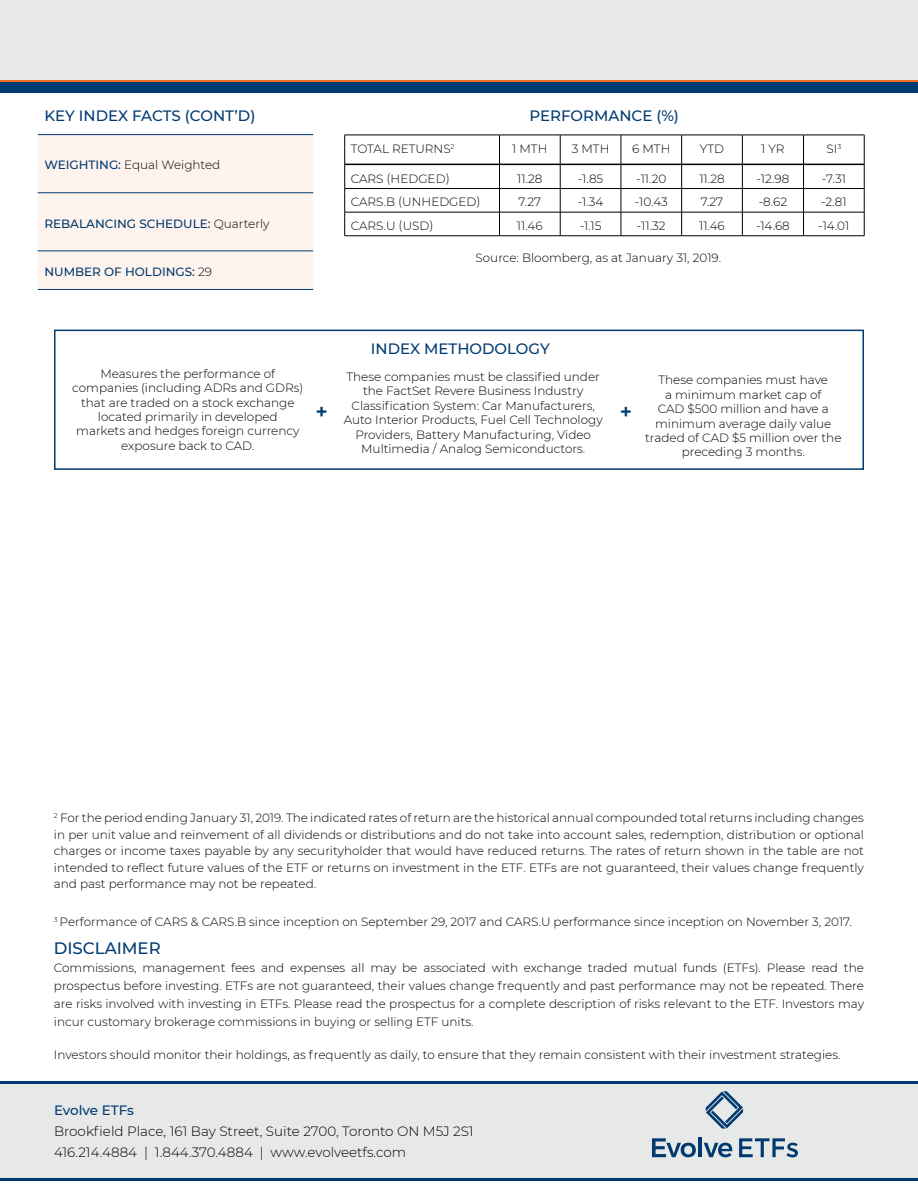
<style>
.page{position:relative;width:918px;height:1188px;background:#fff}
.page>*{position:absolute;margin:0;border:0;box-sizing:border-box;transform-origin:0 0}
.t1{font:600 21px "Montserrat";color:#003a70}
.t2{font:500 16.5px "Montserrat";color:#003a70}
.t3{font:500 15px "Montserrat";color:#003a70}
.t4{font:300 13.5px/21px "Montserrat";color:#000}
.t5{font:500 13.5px "Montserrat";letter-spacing:-.005em;color:#003a70}
.t6{font:300 12px/14.4px "Montserrat";color:#000;text-align:center}
.t7{font:500 12px "Montserrat";color:#003a70}
.s1{font-weight:500;color:#003a70}
.s2{font-weight:300;color:#000}
</style>
<div class="page">
<hr style="left:345px;top:164px;width:154px;height:1px;background:#000">
<hr style="left:500px;top:164px;width:60px;height:1px;background:#000">
<hr style="left:560px;top:164px;width:61px;height:1px;background:#000">
<hr style="left:621px;top:164px;width:60px;height:1px;background:#000">
<hr style="left:682px;top:164px;width:60px;height:1px;background:#000">
<hr style="left:743px;top:164px;width:60px;height:1px;background:#000">
<hr style="left:804px;top:164px;width:60px;height:1px;background:#000">
<hr style="left:500px;top:135px;width:60px;height:1px;background:#000">
<hr style="left:345px;top:135px;width:154px;height:1px;background:#000">
<svg style="left:499px;top:135px;width:1px;height:101px"></svg>
<hr style="left:560px;top:135px;width:61px;height:1px;background:#000">
<hr style="left:621px;top:135px;width:61px;height:1px;background:#000">
<hr style="left:682px;top:135px;width:60px;height:1px;background:#000">
<svg style="left:560px;top:135px;width:1px;height:101px"></svg>
<svg style="left:621px;top:135px;width:1px;height:101px"></svg>
<svg style="left:681px;top:135px;width:1px;height:101px"></svg>
<hr style="left:742px;top:135px;width:62px;height:1px;background:#000">
<hr style="left:804px;top:135px;width:60px;height:1px;background:#000">
<svg style="left:742px;top:135px;width:1px;height:101px"></svg>
<svg style="left:803px;top:135px;width:1px;height:101px"></svg>
<svg style="left:864px;top:135px;width:1px;height:101px"></svg>
<hr style="left:345px;top:188px;width:154px;height:1px;background:#000">
<hr style="left:500px;top:188px;width:60px;height:1px;background:#000">
<hr style="left:560px;top:188px;width:61px;height:1px;background:#000">
<hr style="left:621px;top:188px;width:61px;height:1px;background:#000">
<hr style="left:682px;top:188px;width:60px;height:1px;background:#000">
<hr style="left:742px;top:188px;width:62px;height:1px;background:#000">
<hr style="left:804px;top:188px;width:60px;height:1px;background:#000">
<hr style="left:345px;top:212px;width:154px;height:1px;background:#000">
<svg style="left:344px;top:135px;width:1px;height:101px"></svg>
<hr style="left:500px;top:212px;width:60px;height:1px;background:#000">
<hr style="left:560px;top:212px;width:61px;height:1px;background:#000">
<hr style="left:621px;top:212px;width:61px;height:1px;background:#000">
<hr style="left:682px;top:212px;width:60px;height:1px;background:#000">
<hr style="left:742px;top:212px;width:62px;height:1px;background:#000">
<hr style="left:804px;top:212px;width:60px;height:1px;background:#000">
<hr style="left:345px;top:236px;width:154px;height:1px;background:#000">
<hr style="left:500px;top:236px;width:60px;height:1px;background:#000">
<hr style="left:560px;top:236px;width:61px;height:1px;background:#000">
<hr style="left:621px;top:236px;width:61px;height:1px;background:#000">
<hr style="left:682px;top:236px;width:60px;height:1px;background:#000">
<hr style="left:742px;top:236px;width:62px;height:1px;background:#000">
<hr style="left:804px;top:236px;width:60px;height:1px;background:#000">
<div style="left:0;top:0;width:918px;height:80px;background:#e7e8e8"></div>
<hr style="left:0;top:80px;width:918px;height:3px;background:#ed6b23">
<div style="left:0;top:83px;width:918px;height:10px;background:#003a70"></div>
<div style="left:0;top:1084px;width:918px;height:94px;background:#e7e8e8"></div>
<hr style="left:0;top:1178px;width:918px;height:3px;background:#003a70">
<hr style="left:0;top:1081px;width:918px;height:3px;background:#003a70">
<svg style="left:706px;top:1091px;width:37px;height:38px"></svg>
<svg style="left:652px;top:1138px;width:44px;height:19px"></svg>
<hr style="left:698px;top:1137px;width:4px;height:20px;background:#003a70">
<svg style="left:704px;top:1143px;width:28px;height:14px"></svg>
<svg style="left:739px;top:1138px;width:59px;height:19px"></svg>
<div style="left:38px;top:135px;width:275px;height:154px;background:#fef4ed"></div>
<hr style="left:38px;top:134px;width:275px;height:1px;background:#003a70">
<hr style="left:38px;top:192px;width:275px;height:1px;background:#003a70">
<hr style="left:38px;top:250px;width:275px;height:1px;background:#003a70">
<hr style="left:38px;top:289px;width:275px;height:1px;background:#003a70">
<div style="left:54px;top:330px;width:810px;height:140px;border:2px solid #003a70"></div>
<p class="t3" style="left:44px;top:105px;width:213px">KEY INDEX FACTS (CONT’D)</p>
<p class="t6" style="left:44px;top:158px;width:177px"><span class="s1">WEIGHTING:</span> Equal Weighted</p>
<p class="t7" style="left:44px;top:215px;width:227px">REBALANCING SCHEDULE: <span class="s2">Quarterly</span></p>
<p class="t7" style="left:44px;top:263px;width:169px">NUMBER OF HOLDINGS: <span class="s2">29</span></p>
<p class="t3" style="left:530px;top:106px;width:151px">PERFORMANCE (%)</p>
<p class="t6" style="left:351px;top:141px;width:105px">TOTAL RETURNS<sup>2</sup></p>
<p class="t6" style="left:512px;top:141px;width:37px">1 MTH</p>
<p class="t6" style="left:572px;top:141px;width:39px">3 MTH</p>
<p class="t6" style="left:632px;top:141px;width:40px">6 MTH</p>
<p class="t6" style="left:700px;top:141px;width:26px">YTD</p>
<p class="t6" style="left:761px;top:141px;width:25px">1 YR</p>
<p class="t6" style="left:826px;top:141px;width:16px">SI<sup>3</sup></p>
<p class="t6" style="left:351px;top:171px;width:101px">CARS (HEDGED)</p>
<p class="t6" style="left:517px;top:171px;width:27px">11.28</p>
<p class="t6" style="left:578px;top:171px;width:27px">-1.85</p>
<p class="t6" style="left:636px;top:171px;width:31px">-11.20</p>
<p class="t6" style="left:699px;top:171px;width:27px">11.28</p>
<p class="t6" style="left:757px;top:171px;width:34px">-12.98</p>
<p class="t6" style="left:822px;top:171px;width:26px">-7.31</p>
<p class="t6" style="left:351px;top:194px;width:132px">CARS.B (UNHEDGED)</p>
<p class="t6" style="left:519px;top:194px;width:24px">7.27</p>
<p class="t6" style="left:578px;top:194px;width:27px">-1.34</p>
<p class="t6" style="left:635px;top:194px;width:34px">-10.43</p>
<p class="t6" style="left:701px;top:194px;width:24px">7.27</p>
<p class="t6" style="left:759px;top:194px;width:30px">-8.62</p>
<p class="t6" style="left:821px;top:194px;width:27px">-2.81</p>
<p class="t6" style="left:351px;top:218px;width:84px">CARS.U (USD)</p>
<p class="t6" style="left:517px;top:218px;width:27px">11.46</p>
<p class="t6" style="left:580px;top:218px;width:23px">-1.15</p>
<p class="t6" style="left:637px;top:218px;width:30px">-11.32</p>
<p class="t6" style="left:699px;top:218px;width:27px">11.46</p>
<p class="t6" style="left:756px;top:218px;width:35px">-14.68</p>
<p class="t6" style="left:818px;top:218px;width:33px">-14.01</p>
<p class="t6" style="left:476px;top:250px;width:247px">Source: Bloomberg, as at January 31, 2019.</p>
<p class="t3" style="left:371px;top:338px;width:180px">INDEX METHODOLOGY</p>
<p class="t6" style="left:72px;top:366px;width:233px">Measures the performance of companies (including ADRs and GDRs) that are traded on a stock exchange located primarily in developed markets and hedges foreign currency exposure back to CAD.</p>
<p class="t6" style="left:344px;top:369px;width:260px">These companies must be classified under the FactSet Revere Business Industry Classification System: Car Manufacturers, Auto Interior Products, Fuel Cell Technology Providers, Battery Manufacturing, Video Multimedia / Analog Semiconductors.</p>
<p class="t6" style="left:645px;top:373px;width:198px">These companies must have<br>a minimum market cap of<br>CAD $500 million and have a minimum average daily value traded of CAD $5 million over the preceding 3 months.</p>
<h1 class="t1" style="left:316px;top:397px;width:14px">+</h1>
<h1 class="t1" style="left:620px;top:397px;width:14px">+</h1>
<p class="t6" style="left:54px;top:809px;width:812px;line-height:16.5px;text-align:justify"><sup>2</sup> For the period ending January 31, 2019. The indicated rates of return are the historical annual compounded total returns including changes in per unit value and reinvement of all dividends or distributions and do not take into account sales, redemption, distribution or optional charges or income taxes payable by any securityholder that would have reduced returns. The rates of return shown in the table are not intended to reflect future values of the ETF or returns on investment in the ETF. ETFs are not guaranteed, their values change frequently and past performance may not be repeated.</p>
<p class="t6" style="left:54px;top:914px;width:800px"><sup>3</sup> Performance of CARS &amp; CARS.B since inception on September 29, 2017 and CARS.U performance since inception on November 3, 2017.</p>
<h2 class="t2" style="left:54px;top:937px;width:108px">DISCLAIMER</h2>
<p class="t6" style="left:54px;top:958px;width:812px;line-height:18px;text-align:justify">Commissions, management fees and expenses all may be associated with exchange traded mutual funds (ETFs). Please read the prospectus before investing. ETFs are not guaranteed, their values change frequently and past performance may not be repeated. There are risks involved with investing in ETFs. Please read the prospectus for a complete description of risks relevant to the ETF. Investors may incur customary brokerage commissions in buying or selling ETF units.</p>
<p class="t6" style="left:54px;top:1047px;width:788px">Investors should monitor their holdings, as frequently as daily, to ensure that they remain consistent with their investment strategies.</p>
<p class="t5" style="left:54px;top:1101px;width:82px">Evolve ETFs</p>
<p class="t4" style="left:54px;top:1121px;width:421px">Brookfield Place, 161 Bay Street, Suite 2700, Toronto ON M5J 2S1<br>416.214.4884 | 1.844.370.4884 | www.evolveetfs.com</p>
</div>
